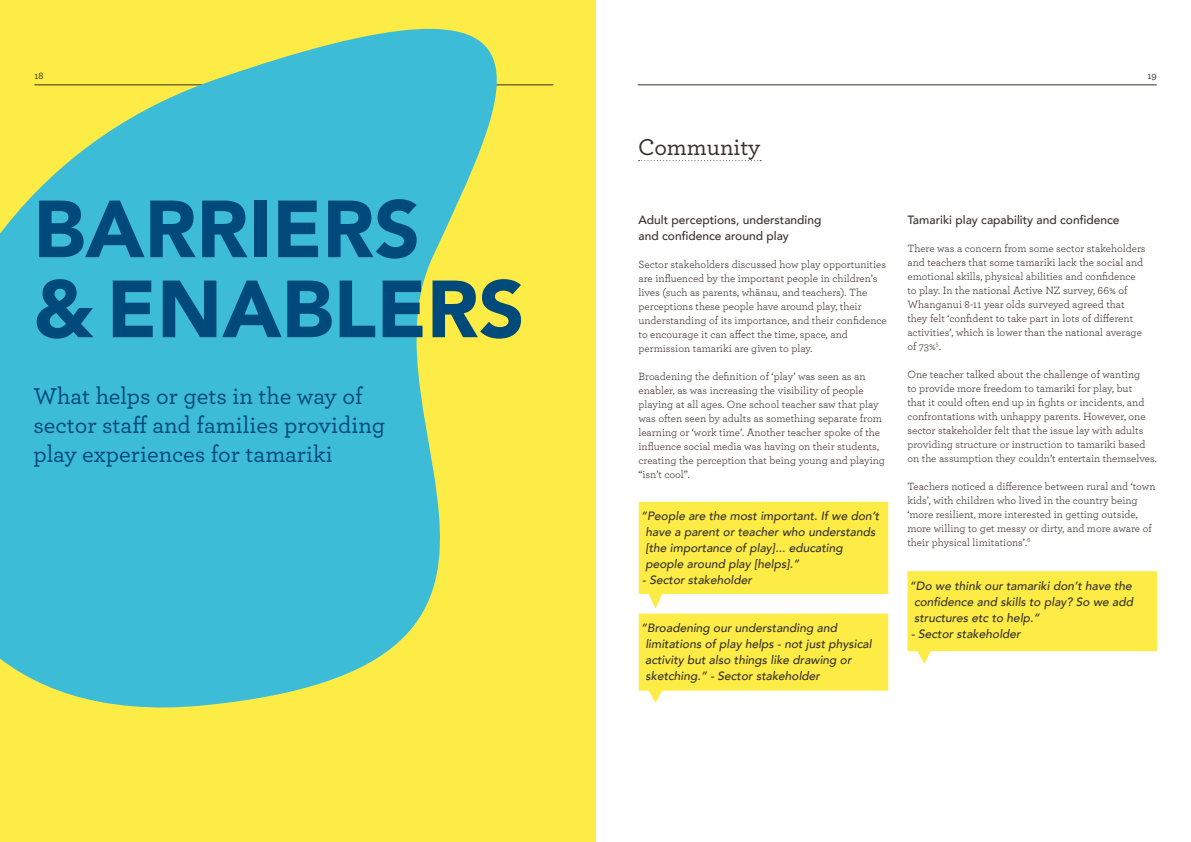
<style>
.page{position:relative;width:1191px;height:842px;background:#fff}
.page>*{position:absolute;margin:0;border:0;box-sizing:border-box;transform-origin:0 0}
.t1{font:900 80px/80px "Avenir";color:#00497b}
.t2{font:500 24.1px/29px "Archer";color:#00497b}
.t3{font:500 24px "Archer";color:#38302b}
.t4{font:italic 500 12px/16px "Avenir";color:#38302b}
.t5{font:500 12px/16px "Avenir";color:#38302b}
.t6{font:11px/14px "Archer";color:#38302b}
.t7{font:500 10px "Archer";color:#38302b}
</style>
<div class="page">
<hr style="left:638px;top:85px;width:518px;height:1px;background:#38302b">
<div style="left:0;top:0;width:595px;height:842px;background:#fcec45"></div>
<svg style="left:0;top:28px;width:554px;height:680px;fill:#3cbcd7"></svg>
<svg style="left:638px;top:160px;width:123px;height:1px"></svg>
<svg style="left:638px;top:502px;width:250px;height:201px"></svg>
<svg style="left:907px;top:571px;width:250px;height:93px"></svg>
<p class="t7" style="left:34px;top:68px;width:11px">18</p>
<h1 class="t1" style="left:33px;top:187px;width:493px">BARRIERS<br>&amp; ENABLERS</h1>
<h2 class="t2" style="left:33px;top:381px;width:353px">What helps or gets in the way of sector staff and families providing play experiences for tamariki</h2>
<p class="t7" style="left:1147px;top:68px;width:11px">19</p>
<h3 class="t3" style="left:638px;top:129px;width:124px">Community</h3>
<p class="t5" style="left:638px;top:211px;width:184px">Adult perceptions, understanding and confidence around play</p>
<p class="t6" style="left:638px;top:256px;width:250px">Sector stakeholders discussed how play opportunities are influenced by the important people in children’s lives (such as parents, whānau, and teachers). The perceptions these people have around play, their understanding of its importance, and their confidence to encourage it can affect the time, space, and permission tamariki are given to play.</p>
<p class="t6" style="left:638px;top:368px;width:248px">Broadening the definition of ‘play’ was seen as an enabler, as was increasing the visibility of people playing at all ages. One school teacher saw that play was often seen by adults as something separate from learning or ‘work time’. Another teacher spoke of the influence social media was having on their students, creating the perception that being young and playing “isn’t cool”.</p>
<p class="t4" style="left:645px;top:508px;width:235px;text-indent:-4px">“People are the most important. If we don’t have a parent or teacher who understands [the importance of play]... educating people around play [helps].”</p>
<p class="t4" style="left:642px;top:572px;width:111px">- Sector stakeholder</p>
<p class="t4" style="left:645px;top:620px;width:228px;text-indent:-4px">“Broadening our understanding and limitations of play helps - not just physical activity but also things like drawing or sketching.” - Sector stakeholder</p>
<p class="t5" style="left:907px;top:211px;width:214px">Tamariki play capability and confidence</p>
<p class="t6" style="left:907px;top:240px;width:240px">There was a concern from some sector stakeholders and teachers that some tamariki lack the social and emotional skills, physical abilities and confidence to play. In the national Active NZ survey, 66% of Whanganui 8-11 year olds surveyed agreed that they felt ‘confident to take part in lots of different activities’, which is lower than the national average of 73%<sup>5</sup>.</p>
<p class="t6" style="left:907px;top:366px;width:251px">One teacher talked about the challenge of wanting<br>to provide more freedom to tamariki for play, but<br>that it could often end up in fights or incidents, and confrontations with unhappy parents. However, one sector stakeholder felt that the issue lay with adults providing structure or instruction to tamariki based on the assumption they couldn’t entertain themselves.</p>
<p class="t6" style="left:907px;top:478px;width:250px">Teachers noticed a difference between rural and ‘town kids’, with children who lived in the country being ‘more resilient, more interested in getting outside, more willing to get messy or dirty, and more aware of their physical limitations’.<sup>6</sup></p>
<p class="t4" style="left:914px;top:578px;width:220px;text-align:justify;text-indent:-4px">“Do we think our tamariki don’t have the confidence and skills to play? So we add structures etc to help.”</p>
<p class="t4" style="left:911px;top:626px;width:111px">- Sector stakeholder</p>
</div>
